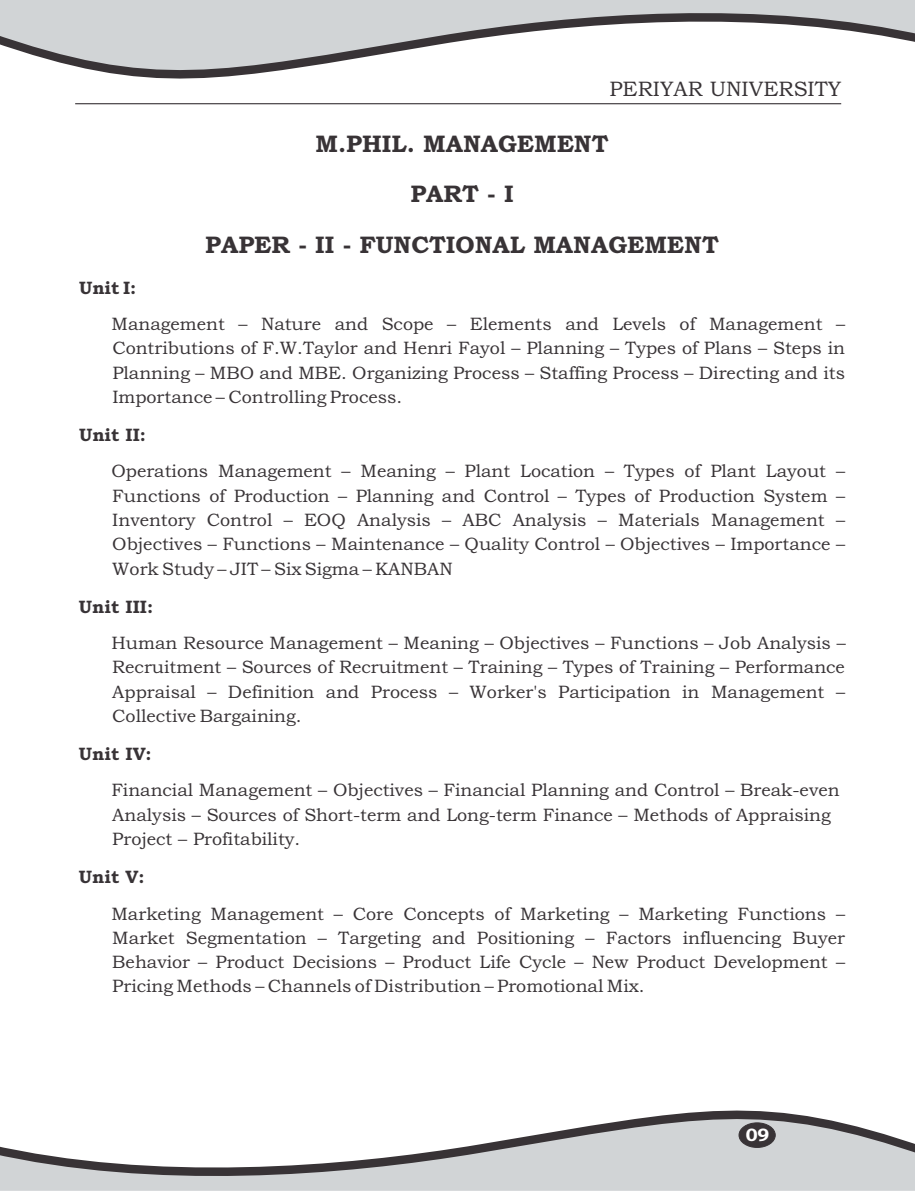
<style>
.page{position:relative;width:915px;height:1191px;background:#fff}
.page>*{position:absolute;margin:0;border:0;box-sizing:border-box;transform-origin:0 0}
.t1{font:700 24px/50.7px "Bookman Old Style";color:#383336;text-align:center}
.t2{font:21px "Bookman Old Style";color:#383336}
.t3{font:18px/24.3px "Bookman Old Style";color:#383336;text-align:justify}
.t4{font:700 18px "Bookman Old Style";color:#383336}
.t5{font:700 18px "Bookman Old Style";color:#fff}
</style>
<div class="page">
<svg style="left:0;top:0;width:914px;height:79px;fill:#d1d4d6"></svg>
<svg style="left:0;top:1110px;width:914px;height:80px;fill:#d1d4d6"></svg>
<hr style="left:75px;top:103px;width:765px;height:1px;background:#383336">
<div style="left:738px;top:1122px;width:37px;height:25px;background:#383336;border:1px solid #383336;border-radius:50%"></div>
<p class="t2" style="left:609px;top:81px;width:233px">PERIYAR UNIVERSITY</p>
<h1 class="t1" style="left:205px;top:120px;width:515px">M.PHIL. MANAGEMENT<br>PART - I<br>PAPER - II - FUNCTIONAL MANAGEMENT</h1>
<p class="t4" style="left:79px;top:281px;width:59px">Unit I:</p>
<p class="t3" style="left:111px;top:313px;width:734px">Management – Nature and Scope – Elements and Levels of Management – Contributions of F.W.Taylor and Henri Fayol – Planning – Types of Plans – Steps in Planning – MBO and MBE. Organizing Process – Staffing Process – Directing and its Importance – Controlling Process.</p>
<p class="t4" style="left:79px;top:428px;width:68px">Unit II:</p>
<p class="t3" style="left:111px;top:461px;width:734px">Operations Management – Meaning – Plant Location – Types of Plant Layout – Functions of Production – Planning and Control – Types of Production System – Inventory Control – EOQ Analysis – ABC Analysis – Materials Management – Objectives – Functions – Maintenance – Quality Control – Objectives – Importance – Work Study – JIT – Six Sigma – KANBAN</p>
<p class="t4" style="left:79px;top:599px;width:76px">Unit III:</p>
<p class="t3" style="left:111px;top:632px;width:735px">Human Resource Management – Meaning – Objectives – Functions – Job Analysis – Recruitment – Sources of Recruitment – Training – Types of Training – Performance Appraisal – Definition and Process – Worker's Participation in Management – Collective Bargaining.</p>
<p class="t4" style="left:79px;top:747px;width:74px">Unit IV:</p>
<p class="t3" style="left:111px;top:780px;width:729px;text-align:left">Financial Management – Objectives – Financial Planning and Control – Break-even<br>Analysis – Sources of Short-term and Long-term Finance – Methods of Appraising<br>Project – Profitability.</p>
<p class="t4" style="left:79px;top:870px;width:67px">Unit V:</p>
<p class="t3" style="left:111px;top:903px;width:734px">Marketing Management – Core Concepts of Marketing – Marketing Functions – Market Segmentation – Targeting and Positioning – Factors influencing Buyer Behavior – Product Decisions – Product Life Cycle – New Product Development – Pricing Methods – Channels of Distribution – Promotional Mix.</p>
<p class="t5" style="left:745px;top:1128px;width:25px">09</p>
</div>
